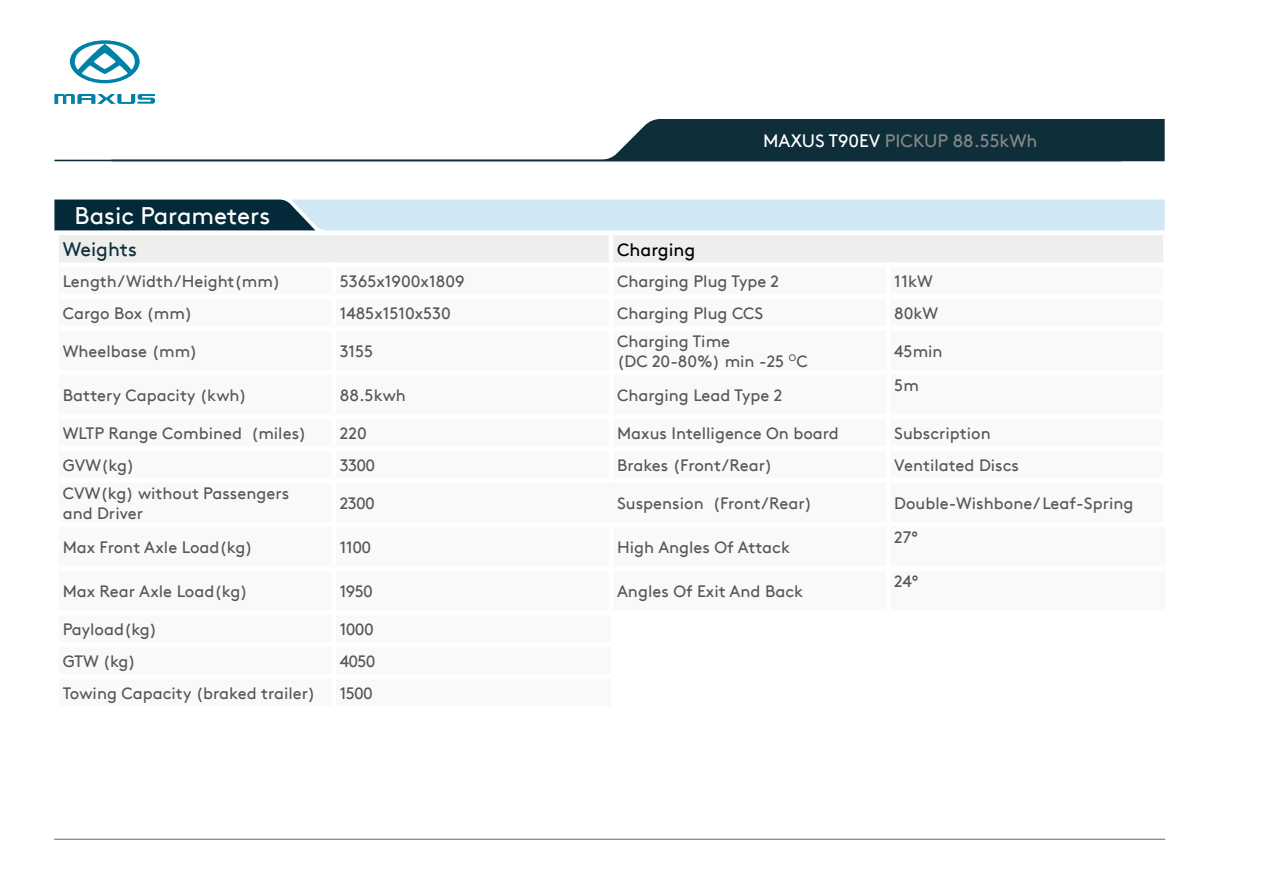
<style>
.page{position:relative;width:1263px;height:893px;background:#fff}
.page>*{position:absolute;margin:0;border:0;box-sizing:border-box;transform-origin:0 0}
.t1{font:24px "Brown TT";color:#fff}
.t2{font:19.5px "Brown TT";color:#0e2e3a}
.t3{font:18px "Brown TT";color:#878787}
.t4{font:18px "Brown TT";color:#000}
.t5{font:16.5px/19.8px "Brown TT";color:#575756}
.s1{color:#fff}
</style>
<div class="page">
<svg style="left:54px;top:119px;width:1111px;height:42px"></svg>
<svg style="left:111px;top:119px;width:1010px;height:42px"></svg>
<svg style="left:70px;top:40px;width:70px;height:43px"></svg>
<svg style="left:54px;top:94px;width:101px;height:10px"></svg>
<svg style="left:54px;top:200px;width:1111px;height:31px;background:#a4bfcb"></svg>
<hr style="left:54px;top:839px;width:1111px;height:1px;background:#878988">
<div style="left:57px;top:233px;width:554px;height:32px;background:#eeeeed"></div>
<div style="left:611px;top:233px;width:554px;height:32px;background:#eeeeed"></div>
<div style="left:54px;top:262px;width:280px;height:5px;background:#fff"></div>
<div style="left:334px;top:262px;width:277px;height:5px;background:#fff"></div>
<hr style="left:54px;top:231px;width:280px;height:4px;background:#fff">
<div style="left:54px;top:235px;width:5px;height:27px;background:#fff"></div>
<hr style="left:334px;top:231px;width:277px;height:4px;background:#fff">
<hr style="left:609px;top:235px;width:4px;height:27px;background:#fff">
<hr style="left:611px;top:231px;width:277px;height:4px;background:#fff">
<hr style="left:888px;top:231px;width:280px;height:4px;background:#fff">
<div style="left:1163px;top:235px;width:5px;height:27px;background:#fff"></div>
<div style="left:611px;top:262px;width:277px;height:5px;background:#fff"></div>
<div style="left:888px;top:262px;width:280px;height:5px;background:#fff"></div>
<h1 class="t1" style="left:74px;top:202px;width:197px">Basic Parameters</h1>
<p class="t3" style="left:763px;top:130px;width:276px"><span class="s1">MAXUS T90EV</span> PICKUP 88.55kWh</p>
<p class="t2" style="left:63px;top:238px;width:76px">Weights</p>
<p class="t4" style="left:617px;top:239px;width:80px">Charging</p>
<p class="t5" style="left:63px;top:271px;width:219px">Length/Width/Height(mm)</p>
<p class="t5" style="left:340px;top:271px;width:126px">5365x1900x1809</p>
<p class="t5" style="left:617px;top:271px;width:164px">Charging Plug Type 2</p>
<p class="t5" style="left:894px;top:271px;width:40px">11kW</p>
<p class="t5" style="left:63px;top:303px;width:131px">Cargo Box (mm)</p>
<p class="t5" style="left:340px;top:303px;width:113px">1485x1510x530</p>
<p class="t5" style="left:617px;top:303px;width:148px">Charging Plug CCS</p>
<p class="t5" style="left:894px;top:303px;width:46px">80kW</p>
<p class="t5" style="left:63px;top:341px;width:136px">Wheelbase (mm)</p>
<p class="t5" style="left:340px;top:341px;width:35px">3155</p>
<p class="t5" style="left:617px;top:331px;width:192px">Charging Time<br>(DC 20-80%) min -25 <sup>O</sup>C</p>
<p class="t5" style="left:894px;top:341px;width:50px">45min</p>
<p class="t5" style="left:63px;top:385px;width:186px">Battery Capacity (kwh)</p>
<p class="t5" style="left:340px;top:385px;width:68px">88.5kwh</p>
<p class="t5" style="left:617px;top:385px;width:167px">Charging Lead Type 2</p>
<p class="t5" style="left:894px;top:375px;width:26px">5m</p>
<p class="t5" style="left:63px;top:423px;width:245px">WLTP Range Combined (miles)</p>
<p class="t5" style="left:340px;top:423px;width:28px">220</p>
<p class="t5" style="left:617px;top:423px;width:223px">Maxus Intelligence On board</p>
<p class="t5" style="left:894px;top:423px;width:98px">Subscription</p>
<p class="t5" style="left:63px;top:455px;width:73px">GVW(kg)</p>
<p class="t5" style="left:340px;top:455px;width:37px">3300</p>
<p class="t5" style="left:617px;top:455px;width:157px">Brakes (Front/Rear)</p>
<p class="t5" style="left:894px;top:455px;width:126px">Ventilated Discs</p>
<p class="t5" style="left:63px;top:483px;width:228px">CVW(kg) without Passengers and Driver</p>
<p class="t5" style="left:340px;top:493px;width:36px">2300</p>
<p class="t5" style="left:617px;top:493px;width:197px">Suspension (Front/Rear)</p>
<p class="t5" style="left:894px;top:493px;width:241px">Double-Wishbone/ Leaf-Spring</p>
<p class="t5" style="left:63px;top:537px;width:192px">Max Front Axle Load(kg)</p>
<p class="t5" style="left:340px;top:537px;width:33px">1100</p>
<p class="t5" style="left:617px;top:537px;width:175px">High Angles Of Attack</p>
<p class="t5" style="left:894px;top:527px;width:25px">27°</p>
<p class="t5" style="left:63px;top:581px;width:186px">Max Rear Axle Load(kg)</p>
<p class="t5" style="left:340px;top:581px;width:34px">1950</p>
<p class="t5" style="left:617px;top:581px;width:188px">Angles Of Exit And Back</p>
<p class="t5" style="left:63px;top:619px;width:96px">Payload(kg)</p>
<p class="t5" style="left:340px;top:619px;width:35px">1000</p>
<p class="t5" style="left:63px;top:651px;width:75px">GTW (kg)</p>
<p class="t5" style="left:340px;top:651px;width:37px">4050</p>
<p class="t5" style="left:63px;top:683px;width:254px">Towing Capacity (braked trailer)</p>
<p class="t5" style="left:340px;top:683px;width:35px">1500</p>
<p class="t5" style="left:894px;top:572px;width:26px">24°</p>
</div>
